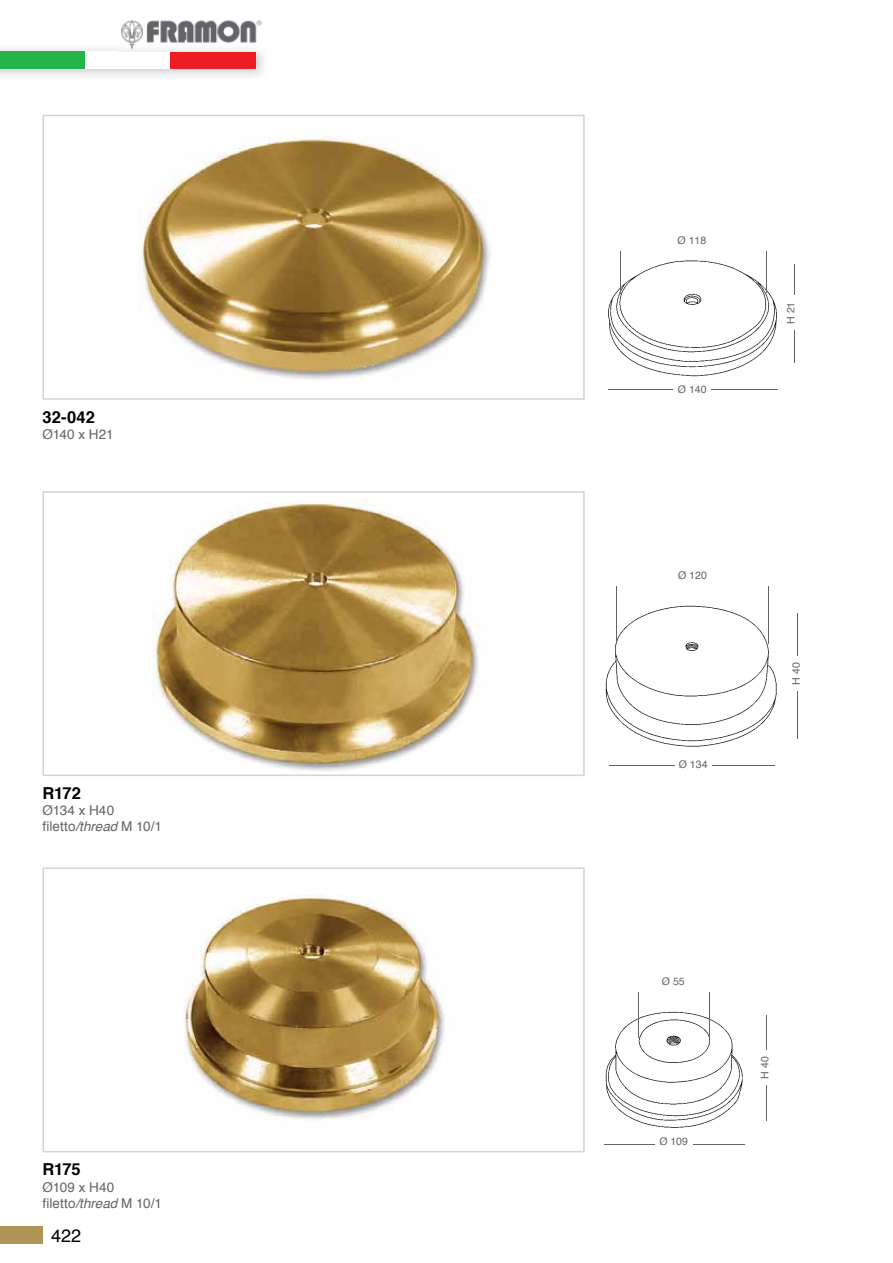
<style>
.page{position:relative;width:893px;height:1263px;background:#fff}
.page>*{position:absolute;margin:0;border:0;box-sizing:border-box;transform-origin:0 0}
.t1{font:18px "Helvetica";color:#000}
.t2{font:700 16.5px "Helvetica";letter-spacing:-.005em;color:#000}
.t3{font:13.5px/16.2px "Helvetica";color:#636466}
.t4{font:10.65px "Helvetica";color:#636466}
.t5{font:10.5px "Helvetica";color:#636466}
.s1{font-style:italic}
</style>
<div class="page">
<div style="left:0;top:1227px;width:43px;height:17px;background:#b09455"></div>
<img style="left:0;top:48px;width:264px;height:29px">
<div style="left:0;top:51px;width:85px;height:17px;background:#25b34b"></div>
<div style="left:85px;top:51px;width:85px;height:17px;background:#fff"></div>
<div style="left:170px;top:51px;width:85px;height:17px;background:#ed1d24"></div>
<img style="left:118px;top:20px;width:145px;height:31px">
<svg style="left:43px;top:491px;width:542px;height:285px"></svg>
<svg style="left:43px;top:115px;width:542px;height:285px"></svg>
<svg style="left:43px;top:867px;width:542px;height:285px"></svg>
<img style="left:139px;top:136px;width:355px;height:246px">
<img style="left:608px;top:260px;width:169px;height:117px">
<hr style="left:794px;top:264px;width:1px;height:99px;background:#636466">
<hr style="left:608px;top:389px;width:170px;height:1px;background:#636466">
<div style="left:787px;top:296px;width:14px;height:34px;background:#fff"></div>
<div style="left:673px;top:385px;width:38px;height:15px;background:#fff"></div>
<hr style="left:620px;top:240px;width:1px;height:53px;background:#636466">
<hr style="left:766px;top:241px;width:1px;height:52px;background:#636466">
<div style="left:615px;top:236px;width:154px;height:15px;background:#fff"></div>
<img style="left:184px;top:894px;width:273px;height:234px">
<img style="left:152px;top:501px;width:340px;height:273px">
<img style="left:605px;top:605px;width:172px;height:142px">
<hr style="left:797px;top:614px;width:1px;height:125px;background:#636466">
<hr style="left:609px;top:765px;width:165px;height:1px;background:#636466">
<div style="left:792px;top:656px;width:17px;height:34px;background:#fff"></div>
<div style="left:675px;top:760px;width:37px;height:16px;background:#fff"></div>
<hr style="left:616px;top:580px;width:1px;height:64px;background:#636466">
<hr style="left:768px;top:584px;width:1px;height:60px;background:#636466">
<div style="left:616px;top:571px;width:153px;height:15px;background:#fff"></div>
<img style="left:605px;top:1011px;width:138px;height:117px">
<hr style="left:766px;top:1015px;width:1px;height:106px;background:#636466">
<hr style="left:604px;top:1144px;width:141px;height:1px;background:#636466">
<div style="left:760px;top:1050px;width:14px;height:35px;background:#fff"></div>
<div style="left:655px;top:1137px;width:37px;height:15px;background:#fff"></div>
<hr style="left:638px;top:984px;width:1px;height:53px;background:#636466">
<hr style="left:709px;top:983px;width:1px;height:54px;background:#636466">
<div style="left:614px;top:977px;width:119px;height:14px;background:#fff"></div>
<p class="t2" style="left:43px;top:404px;width:54px">32-042</p>
<p class="t3" style="left:43px;top:426px;width:73px">Ø140 x H21</p>
<p class="t2" style="left:43px;top:780px;width:40px">R172</p>
<p class="t3" style="left:43px;top:803px;width:121px">Ø134 x H40 filetto<span class="s1">/thread</span> M 10/1</p>
<p class="t2" style="left:43px;top:1156px;width:40px">R175</p>
<p class="t3" style="left:43px;top:1179px;width:121px">Ø109 x H40 filetto<span class="s1">/thread</span> M 10/1</p>
<h1 class="t1" style="left:51px;top:1222px;width:32px">422</h1>
<p class="t5" style="left:678px;top:232px;width:30px">Ø 118</p>
<p class="t5" style="left:678px;top:381px;width:30px">Ø 140</p>
<p class="t4" style="left:678px;top:567px;width:30px">Ø 120</p>
<p class="t4" style="left:679px;top:756px;width:30px">Ø 134</p>
<p class="t5" style="left:783px;top:324px;width:24px;rotate:-90deg">H 21</p>
<p class="t4" style="left:788px;top:684px;width:24px;rotate:-90deg">H 40</p>
<p class="t5" style="left:662px;top:973px;width:24px">Ø 55</p>
<p class="t5" style="left:659px;top:1134px;width:30px">Ø 109</p>
<p class="t5" style="left:757px;top:1079px;width:24px;rotate:-90deg">H 40</p>
</div>
